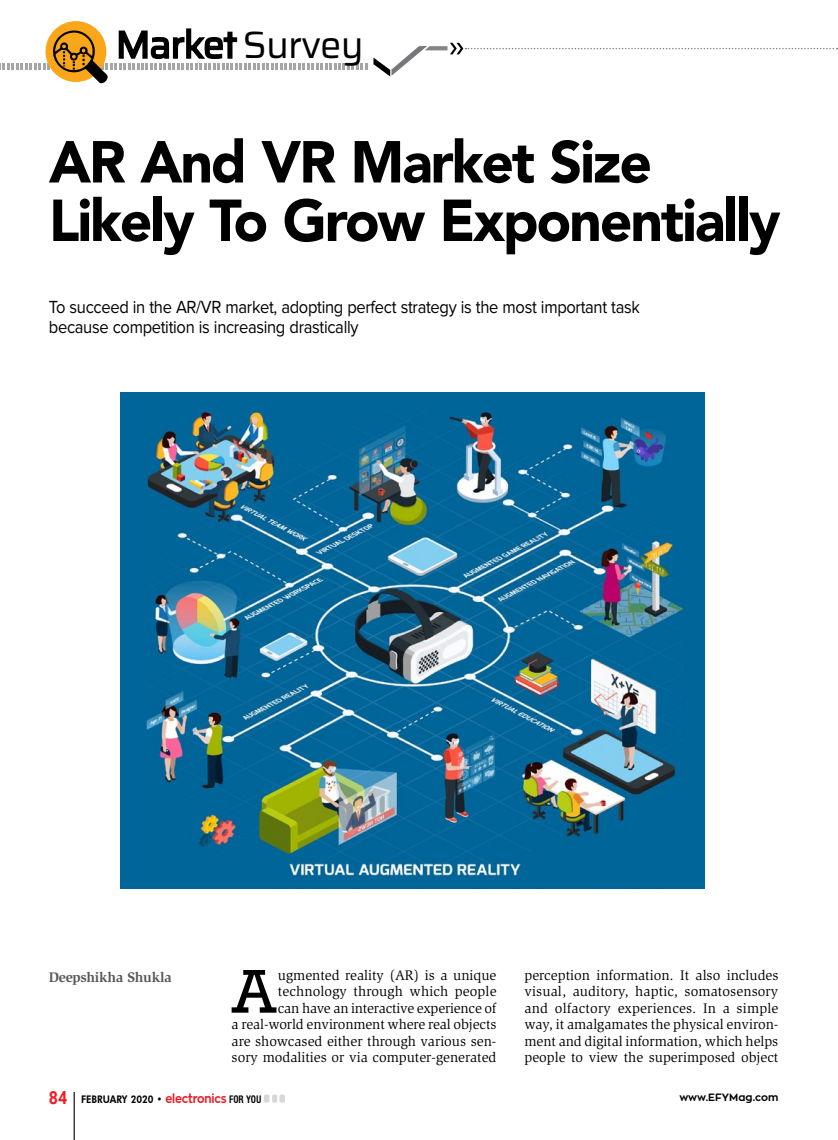
<style>
.page{position:relative;width:838px;height:1140px;background:#fff}
.page>*{position:absolute;margin:0;border:0;box-sizing:border-box;transform-origin:0 0}
.t1{font:62.85px "Rockwell";color:#000}
.t2{font:900 58.5px/58.5px "Avenir LT Std";letter-spacing:-.035em;color:#000}
.t3{font:38.1px "Saira";letter-spacing:-.02em;color:#000}
.t4{font:18.15px/19.5px "Proxima Nova";letter-spacing:-.02em;color:#000;scale:.91 1}
.t5{font:700 18px "Roboto";color:#ed1d24;scale:.89 1}
.t6{font:14.25px/16.5px "Slimbach";color:#000;text-align:justify}
.t7{font:700 14.25px "Slimbach";letter-spacing:-.02em;color:#58595b}
.t8{font:800 10.5px "Futura BT";color:#000;scale:.89 1}
.t9{font:700 10.5px "Zona Pro";letter-spacing:.005em;color:#000}
.s1{font-family:"Zona Pro";font-weight:700;font-size:12.75px;color:#ed1d24}
.s2{font-family:"Swiss 721 BT";font-weight:700;font-stretch:condensed;font-size:10.05px}
</style>
<div class="page">
<hr style="left:74px;top:1092px;width:1px;height:48px;background:#000">
<svg style="left:264px;top:1094px;width:21px;height:8px"></svg>
<div style="left:45px;top:21px;width:61px;height:61px;background:#faa61a;border-radius:50%"></div>
<svg style="left:0;top:27px;width:837px;height:56px"></svg>
<img style="left:120px;top:392px;width:584px;height:496px">
<h3 class="t3" style="left:116px;top:16px;width:249px">Market Survey</h3>
<h2 class="t2" style="left:49px;top:133px;width:733px">AR And VR Market Size<br>Likely To Grow Exponentially</h2>
<p class="t4" style="left:49px;top:298px;width:651px">To succeed in the AR/VR market, adopting perfect strategy is the most important task because competition is increasing drastically</p>
<p class="t7" style="left:49px;top:968px;width:124px">Deepshikha Shukla</p>
<p class="t6" style="left:232px;top:966px;width:266px;text-align:right">ugmented reality (AR) is a unique technology through which people<br>can have an interactive experience of<br>a real-world environment where real objects are showcased either through various sen&shy;sory modalities or via computer-generated</p>
<h1 class="t1" style="left:232px;top:955px;width:45px">A</h1>
<p class="t6" style="left:524px;top:966px;width:255px">perception information. It also includes visual, auditory, haptic, somatosensory and olfactory experiences. In a simple way, it amalgamates the physical environ&shy;ment and digital information, which helps people to view the superimposed object</p>
<p class="t5" style="left:49px;top:1085px;width:22px">84</p>
<p class="t8" style="left:81px;top:1092px;width:204px">FEBRUARY 2020 • <span class="s1">electronics</span> <span class="s2">FOR YOU</span></p>
<p class="t9" style="left:679px;top:1090px;width:101px">www.EFYMag.com</p>
</div>
